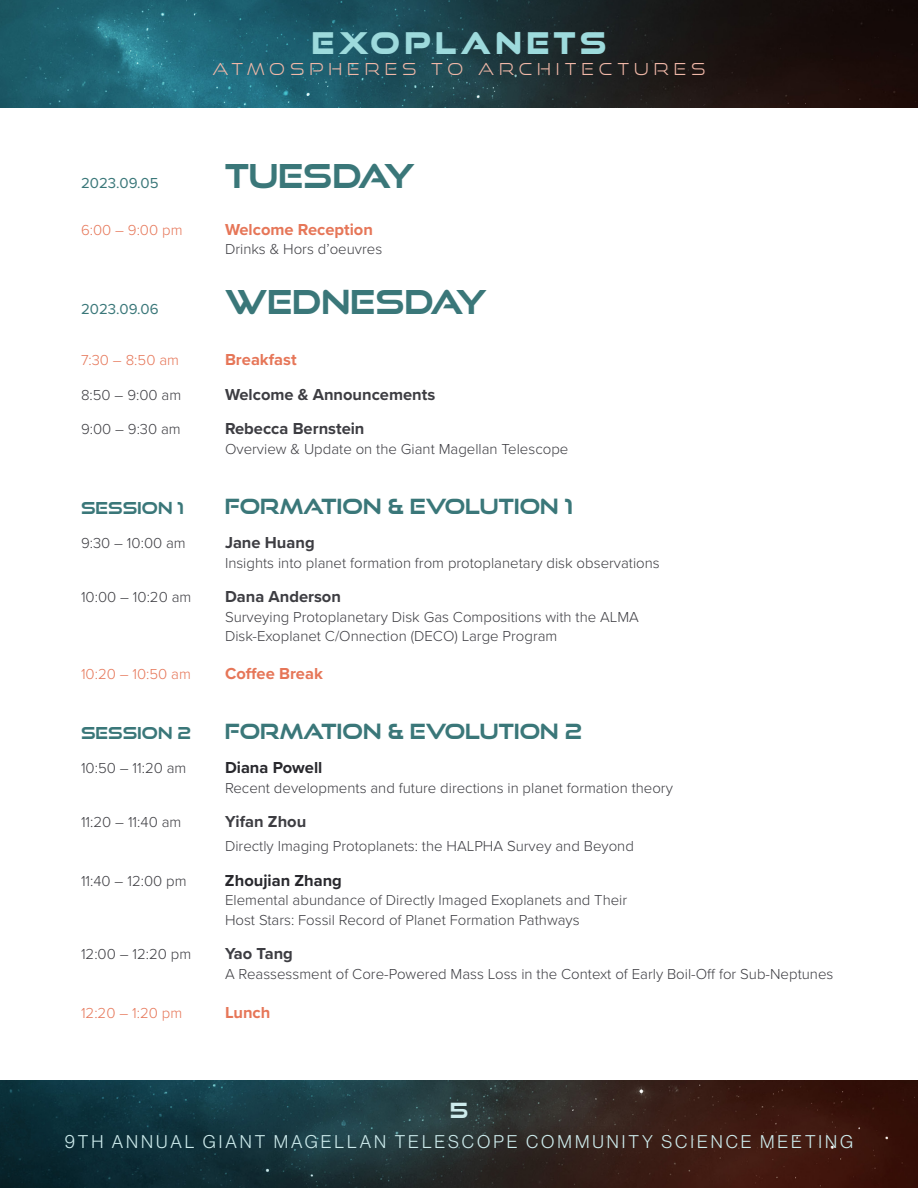
<style>
.page{position:relative;width:918px;height:1188px;background:#fff}
.page>*{position:absolute;margin:0;border:0;box-sizing:border-box;transform-origin:0 0}
.t1{font:700 33px "Good Times Rg";color:#3a7779}
.t2{font:30px "Good Times Hv";letter-spacing:.15em;color:#9ddadc}
.t3{font:700 21px "Good Times Rg";color:#3a7779}
.t4{font:700 21px "Good Times Rg";color:#cdebec}
.t5{font:18px "N Haas Grotesk DS Pro 45 Lt";letter-spacing:.165em;color:#cdebec}
.t6{font:700 16.5px "Proxima Nova";color:#3d3d42}
.t7{font:700 16.5px "Proxima Nova";color:#e67658}
.t8{font:16.5px "Good Times Lt";letter-spacing:.3em;color:#f1b8a8}
.t9{font:700 16.5px "Proxima Nova";color:#28282d}
.t10{font:700 16.5px "Good Times Rg";color:#3a7779}
.t11{font:300 15px/19.5px "Proxima Nova";color:#3d3d42}
.t12{font:300 15px "Proxima Nova";color:#e67658}
.t13{font:15px "Proxima Nova";color:#3a7779}
</style>
<div class="page">
<img style="left:0;top:1080px;width:918px;height:108px">
<img style="left:0;top:0;width:918px;height:108px">
<p class="t13" style="left:81px;top:172px;width:79px">2023.09.05</p>
<h2 class="t2" style="left:311px;top:25px;width:297px">EXOPLANETS</h2>
<p class="t8" style="left:212px;top:59px;width:495px">ATMOSPHERES TO ARCHITECTURES</p>
<h1 class="t1" style="left:225px;top:156px;width:191px">TUESDAY</h1>
<p class="t12" style="left:81px;top:219px;width:103px">6:00 – 9:00 pm</p>
<p class="t7" style="left:225px;top:217px;width:149px">Welcome Reception</p>
<p class="t11" style="left:225px;top:239px;width:159px">Drinks &amp; Hors d’oeuvres</p>
<p class="t13" style="left:81px;top:298px;width:79px">2023.09.06</p>
<h1 class="t1" style="left:225px;top:282px;width:263px">WEDNESDAY</h1>
<p class="t12" style="left:81px;top:349px;width:99px">7:30 – 8:50 am</p>
<p class="t7" style="left:225px;top:348px;width:73px">Breakfast</p>
<p class="t11" style="left:81px;top:384px;width:102px">8:50 – 9:00 am</p>
<p class="t6" style="left:225px;top:382px;width:212px">Welcome &amp; Announcements</p>
<p class="t11" style="left:81px;top:419px;width:101px">9:00 – 9:30 am</p>
<p class="t6" style="left:225px;top:417px;width:141px">Rebecca Bernstein</p>
<p class="t11" style="left:225px;top:438px;width:345px">Overview &amp; Update on the Giant Magellan Telescope</p>
<p class="t10" style="left:81px;top:498px;width:104px">SESSION 1</p>
<h3 class="t3" style="left:225px;top:493px;width:350px">FORMATION &amp; EVOLUTION 1</h3>
<p class="t11" style="left:81px;top:533px;width:106px">9:30 – 10:00 am</p>
<p class="t6" style="left:225px;top:531px;width:91px">Jane Huang</p>
<p class="t11" style="left:225px;top:552px;width:436px">Insights into planet formation from protoplanetary disk observations</p>
<p class="t11" style="left:81px;top:587px;width:112px">10:00 – 10:20 am</p>
<p class="t6" style="left:225px;top:585px;width:118px">Dana Anderson</p>
<p class="t11" style="left:225px;top:606px;width:415px">Surveying Protoplanetary Disk Gas Compositions with the ALMA<br>Disk-Exoplanet C/Onnection (DECO) Large Program</p>
<p class="t12" style="left:81px;top:663px;width:111px">10:20 – 10:50 am</p>
<p class="t7" style="left:225px;top:661px;width:99px">Coffee Break</p>
<p class="t10" style="left:81px;top:723px;width:112px">SESSION 2</p>
<h3 class="t3" style="left:225px;top:718px;width:359px">FORMATION &amp; EVOLUTION 2</h3>
<p class="t11" style="left:81px;top:758px;width:107px">10:50 – 11:20 am</p>
<p class="t9" style="left:225px;top:756px;width:99px">Diana Powell</p>
<p class="t11" style="left:225px;top:777px;width:449px">Recent developments and future directions in planet formation theory</p>
<p class="t11" style="left:81px;top:812px;width:102px">11:20 – 11:40 am</p>
<p class="t6" style="left:225px;top:810px;width:83px">Yifan Zhou</p>
<p class="t11" style="left:225px;top:836px;width:410px">Directly Imaging Protoplanets: the HALPHA Survey and Beyond</p>
<p class="t11" style="left:81px;top:870px;width:107px">11:40 – 12:00 pm</p>
<p class="t9" style="left:225px;top:868px;width:118px">Zhoujian Zhang</p>
<p class="t11" style="left:225px;top:890px;width:404px">Elemental abundance of Directly Imaged Exoplanets and Their<br>Host Stars: Fossil Record of Planet Formation Pathways</p>
<p class="t11" style="left:81px;top:944px;width:112px">12:00 – 12:20 pm</p>
<p class="t6" style="left:225px;top:942px;width:69px">Yao Tang</p>
<p class="t11" style="left:225px;top:963px;width:610px">A Reassessment of Core-Powered Mass Loss in the Context of Early Boil-Off for Sub-Neptunes</p>
<p class="t12" style="left:81px;top:1002px;width:103px">12:20 – 1:20 pm</p>
<p class="t7" style="left:225px;top:1001px;width:47px">Lunch</p>
<h3 class="t4" style="left:450px;top:1098px;width:20px">5</h3>
<p class="t5" style="left:65px;top:1131px;width:790px">9TH ANNUAL GIANT MAGELLAN TELESCOPE COMMUNITY SCIENCE MEETING</p>
</div>
